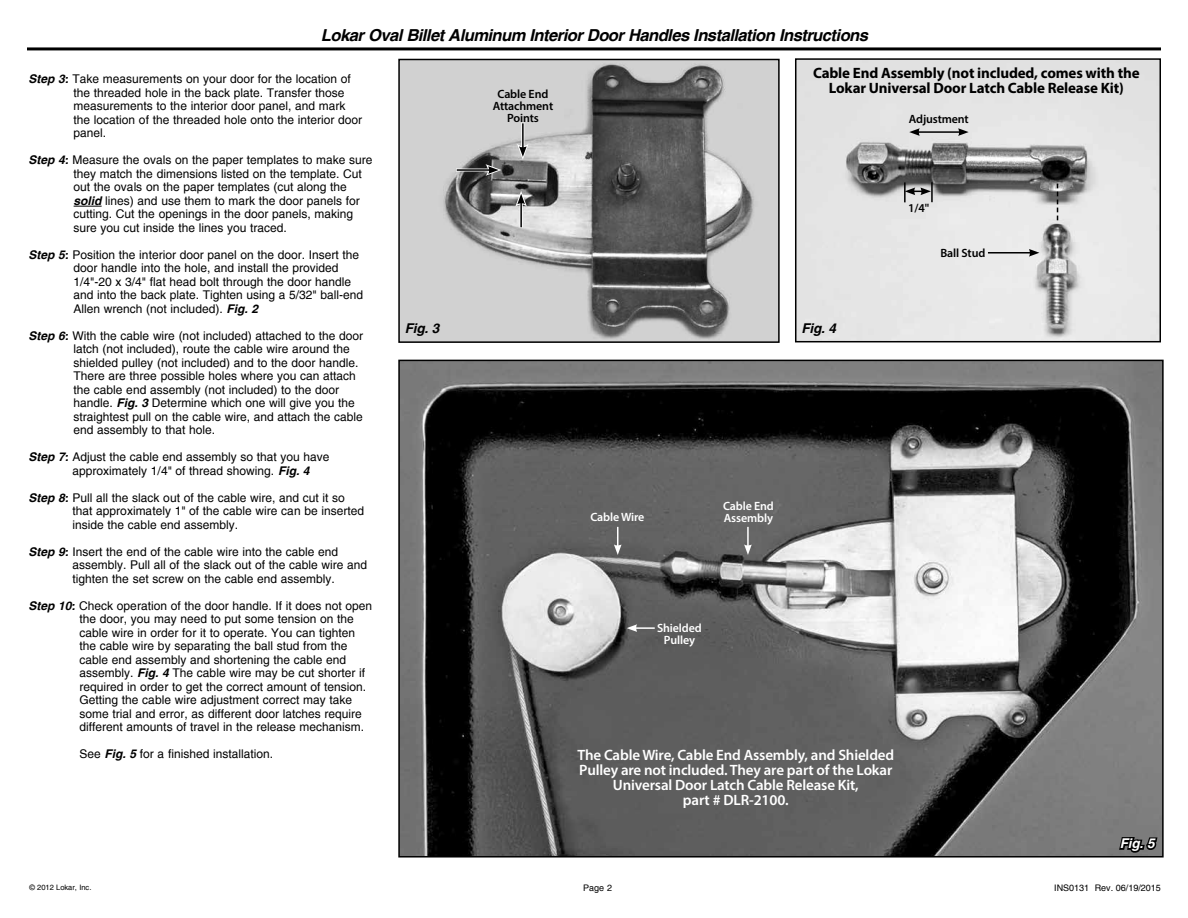
<style>
.page{position:relative;width:1188px;height:918px;background:#fff}
.page>*{position:absolute;margin:0;border:0;box-sizing:border-box;transform-origin:0 0}
.t1{font:italic 700 16.5px "Helvetica";letter-spacing:-.03em;color:#000}
.t2{font:600 15px/15px "Myriad Pro";letter-spacing:-.01em;color:#fff;text-align:center}
.t3{font:700 15px/15px "Myriad Pro";letter-spacing:-.01em;color:#000;text-align:center}
.t4{font:italic 700 13.5px "Helvetica";letter-spacing:-.015em;color:#000}
.t5{font:italic 700 13.5px "Helvetica";color:#fff}
.t6{font:12px/13.5px "Helvetica";color:#000}
.t7{font:600 12px/12px "Myriad Pro";letter-spacing:-.01em;color:#000;text-align:center}
.t8{font:600 12px/12px "Myriad Pro";letter-spacing:-.01em;color:#fff;text-align:center}
.t9{font:9px "Helvetica";color:#000}
.t10{font:7.5px "Helvetica";color:#000}
.s1{font-weight:700;font-style:italic}
</style>
<div class="page">
<img style="left:798px;top:61px;width:360px;height:278px">
<div style="left:795px;top:58px;width:366px;height:284px;border:2px solid #000"></div>
<img style="left:401px;top:62px;width:376px;height:278px">
<div style="left:398px;top:59px;width:382px;height:284px;border:2px solid #000"></div>
<img style="left:401px;top:363px;width:760px;height:492px">
<svg style="left:74px;top:206px;width:28px;height:1px"></svg>
<hr style="left:988px;top:252px;width:43px;height:2px;background:#000">
<svg style="left:1029px;top:249px;width:10px;height:8px"></svg>
<hr style="left:917px;top:131px;width:43px;height:2px;background:#000">
<svg style="left:958px;top:128px;width:11px;height:8px"></svg>
<svg style="left:909px;top:128px;width:11px;height:8px"></svg>
<svg style="left:906px;top:187px;width:25px;height:8px"></svg>
<hr style="left:27px;top:47px;width:1134px;height:3px;background:#000">
<svg style="left:614px;top:527px;width:8px;height:28px"></svg>
<hr style="left:635px;top:627px;width:20px;height:2px;background:#fff">
<svg style="left:627px;top:624px;width:10px;height:8px"></svg>
<hr style="left:747px;top:527px;width:2px;height:20px;background:#fff">
<svg style="left:744px;top:544px;width:8px;height:11px"></svg>
<hr style="left:904px;top:182px;width:2px;height:20px;background:#000">
<hr style="left:931px;top:182px;width:2px;height:20px;background:#000">
<hr style="left:521px;top:123px;width:3px;height:26px;background:#fff">
<hr style="left:520px;top:201px;width:3px;height:27px;background:#fff">
<hr style="left:456px;top:169px;width:35px;height:3px;background:#fff">
<svg style="left:1117px;top:836px;width:42px;height:19px"></svg>
<hr style="left:520px;top:202px;width:2px;height:25px;background:#000">
<svg style="left:515px;top:191px;width:12px;height:16px"></svg>
<hr style="left:457px;top:169px;width:33px;height:2px;background:#000">
<svg style="left:485px;top:164px;width:17px;height:12px"></svg>
<hr style="left:522px;top:123px;width:2px;height:26px;background:#000">
<svg style="left:517px;top:144px;width:12px;height:16px"></svg>
<svg style="left:1057px;top:184px;width:1px;height:36px"></svg>
<h1 class="t1" style="left:321px;top:25px;width:549px">Lokar Oval Billet Aluminum Interior Door Handles Installation Instructions</h1>
<p class="t6" style="left:74px;top:73px;width:290px;text-indent:-45px"><span class="s1">Step 3:</span> Take measurements on your door for the location of the threaded hole in the back plate. Transfer those measurements to the interior door panel, and mark the location of the threaded hole onto the interior door panel.</p>
<p class="t6" style="left:74px;top:154px;width:300px;text-indent:-45px"><span class="s1">Step 4:</span> Measure the ovals on the paper templates to make sure they match the dimensions listed on the template. Cut out the ovals on the paper templates (cut along the <span class="s1">solid</span> lines) and use them to mark the door panels for cutting. Cut the openings in the door panels, making sure you cut inside the lines you traced.</p>
<p class="t6" style="left:74px;top:248px;width:291px;text-indent:-45px"><span class="s1">Step 5:</span> Position the interior door panel on the door. Insert the door handle into the hole, and install the provided 1/4"-20 x 3/4" flat head bolt through the door handle and into the back plate. Tighten using a 5/32" ball-end Allen wrench (not included). <span class="s1">Fig. 2</span></p>
<p class="t6" style="left:74px;top:329px;width:291px;text-indent:-45px"><span class="s1">Step 6:</span> With the cable wire (not included) attached to the door latch (not included), route the cable wire around the shielded pulley (not included) and to the door handle.<br>There are three possible holes where you can attach the cable end assembly (not included) to the door handle. <span class="s1">Fig. 3</span> Determine which one will give you the straightest pull on the cable wire, and attach the cable end assembly to that hole.</p>
<p class="t6" style="left:73px;top:451px;width:258px;text-indent:-44px"><span class="s1">Step 7:</span> Adjust the cable end assembly so that you have approximately 1/4" of thread showing. <span class="s1">Fig. 4</span></p>
<p class="t6" style="left:73px;top:491px;width:293px;text-indent:-44px"><span class="s1">Step 8:</span> Pull all the slack out of the cable wire, and cut it so that approximately 1" of the cable wire can be inserted inside the cable end assembly.</p>
<p class="t6" style="left:73px;top:545px;width:296px;text-indent:-44px"><span class="s1">Step 9:</span> Insert the end of the cable wire into the cable end assembly. Pull all of the slack out of the cable wire and tighten the set screw on the cable end assembly.</p>
<p class="t6" style="left:80px;top:599px;width:294px;text-indent:-51px"><span class="s1">Step 10:</span> Check operation of the door handle. If it does not open the door, you may need to put some tension on the cable wire in order for it to operate. You can tighten the cable wire by separating the ball stud from the cable end assembly and shortening the cable end assembly. <span class="s1">Fig. 4</span> The cable wire may be cut shorter if required in order to get the correct amount of tension.<br>Getting the cable wire adjustment correct may take some trial and error, as different door latches require different amounts of travel in the release mechanism.</p>
<p class="t6" style="left:80px;top:748px;width:195px">See <span class="s1">Fig. 5</span> for a finished installation.</p>
<p class="t4" style="left:405px;top:321px;width:36px">Fig. 3</p>
<p class="t7" style="left:493px;top:87px;width:62px">Cable End<br>Attachment<br>Points</p>
<p class="t3" style="left:813px;top:65px;width:328px">Cable End Assembly (not included, comes with the<br>Lokar Universal Door Latch Cable Release Kit)</p>
<p class="t7" style="left:909px;top:113px;width:62px">Adjustment</p>
<p class="t4" style="left:801px;top:321px;width:36px">Fig. 4</p>
<p class="t7" style="left:908px;top:202px;width:22px">1/4"</p>
<p class="t7" style="left:940px;top:247px;width:46px">Ball Stud</p>
<p class="t8" style="left:590px;top:511px;width:55px">Cable Wire</p>
<p class="t8" style="left:723px;top:499px;width:52px;text-align:left">Cable End<br>Assembly</p>
<p class="t8" style="left:657px;top:622px;width:46px">Shielded<br>Pulley</p>
<p class="t2" style="left:578px;top:747px;width:318px">The Cable Wire, Cable End Assembly, and Shielded Pulley are not included. They are part of the Lokar Universal Door Latch Cable Release Kit,<br>part # DLR-2100.</p>
<p class="t5" style="left:1120px;top:836px;width:36px">Fig. 5</p>
<p class="t10" style="left:29px;top:883px;width:64px">© 2012 Lokar, Inc.</p>
<p class="t9" style="left:583px;top:883px;width:30px">Page 2</p>
<p class="t9" style="left:1054px;top:883px;width:108px">INS0131 Rev. 06/19/2015</p>
</div>
